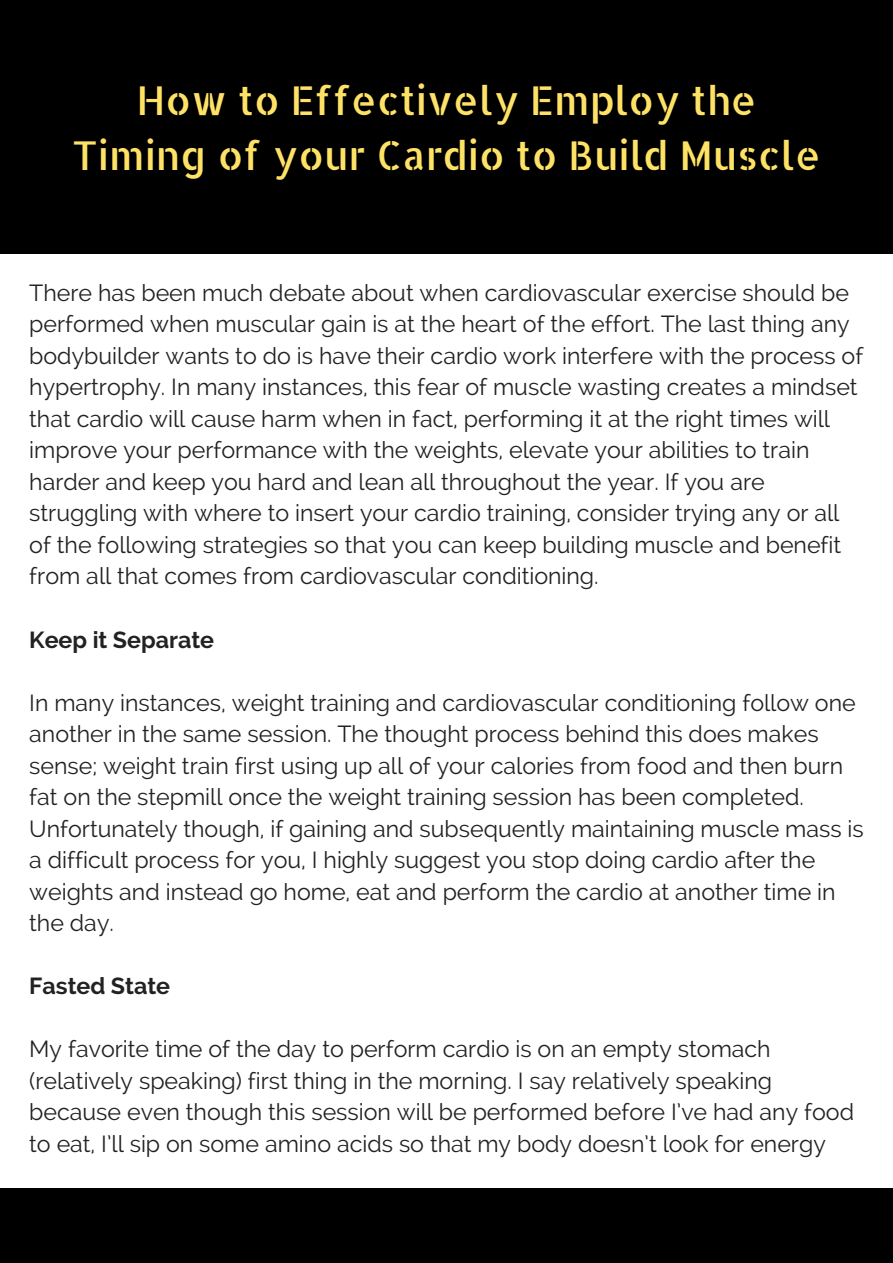
<style>
.page{position:relative;width:893px;height:1263px;background:#fff}
.page>*{position:absolute;margin:0;border:0;box-sizing:border-box;transform-origin:0 0}
.t1{font:39.75px/55.2px "Allerta Stencil";color:#fee266;text-align:center}
.t2{font:23.25px/31.5px "Raleway";color:#222}
.t3{font:700 23.25px "Raleway";color:#222}
</style>
<div class="page">
<div style="left:0;top:0;width:893px;height:253px;background:#000"></div>
<div style="left:0;top:1188px;width:893px;height:75px;background:#000"></div>
<h1 class="t1" style="left:72px;top:72px;width:750px">How to Effectively Employ the<br>Timing of your Cardio to Build Muscle</h1>
<p class="t2" style="left:29px;top:277px;width:836px">There has been much debate about when cardiovascular exercise should be performed when muscular gain is at the heart of the effort. The last thing any bodybuilder wants to do is have their cardio work interfere with the process of hypertrophy. In many instances, this fear of muscle wasting creates a mindset that cardio will cause harm when in fact, performing it at the right times will improve your performance with the weights, elevate your abilities to train harder and keep you hard and lean all throughout the year. If you are struggling with where to insert your cardio training, consider trying any or all of the following strategies so that you can keep building muscle and benefit from all that comes from cardiovascular conditioning.</p>
<p class="t3" style="left:29px;top:626px;width:186px">Keep it Separate</p>
<p class="t2" style="left:29px;top:687px;width:836px">In many instances, weight training and cardiovascular conditioning follow one another in the same session. The thought process behind this does makes sense; weight train first using up all of your calories from food and then burn fat on the stepmill once the weight training session has been completed.<br>Unfortunately though, if gaining and subsequently maintaining muscle mass is a difficult process for you, I highly suggest you stop doing cardio after the weights and instead go home, eat and perform the cardio at another time in the day.</p>
<p class="t3" style="left:29px;top:972px;width:142px">Fasted State</p>
<p class="t2" style="left:29px;top:1033px;width:826px">My favorite time of the day to perform cardio is on an empty stomach (relatively speaking) first thing in the morning. I say relatively speaking because even though this session will be performed before I’ve had any food to eat, I’ll sip on some amino acids so that my body doesn’t look for energy</p>
</div>
